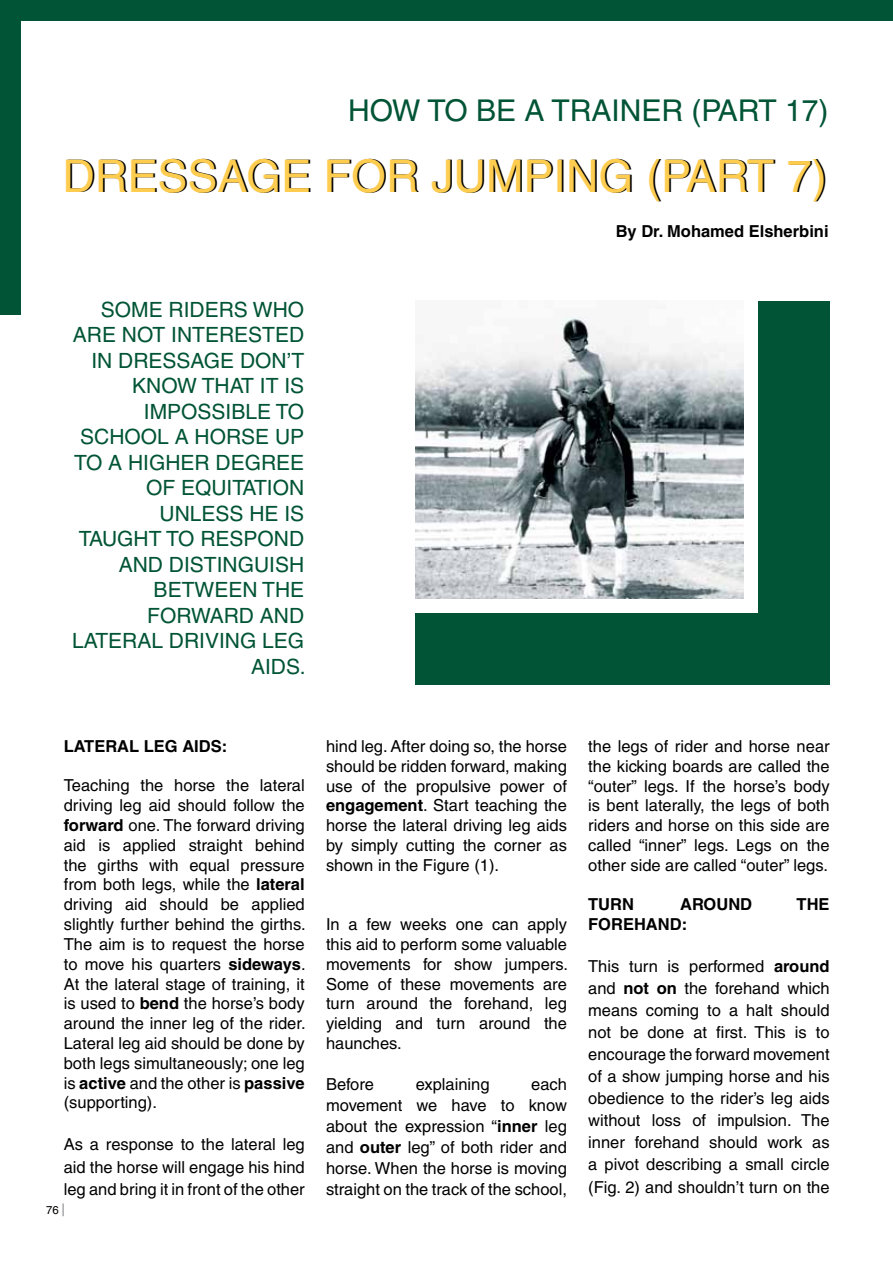
<style>
.page{position:relative;width:893px;height:1263px;background:#fff}
.page>*{position:absolute;margin:0;border:0;box-sizing:border-box;transform-origin:0 0}
.t1{font:45px "Helvetica";color:#000}
.t2{font:30px "Helvetica";color:#015435}
.t3{font:21px/25.5px "Helvetica";color:#015435;text-align:right}
.t4{font:16.5px/19.8px "Helvetica";color:#000;text-align:justify}
.t5{font:700 16.5px "Helvetica";color:#000}
.t6{font:11.4px "Helvetica";color:#000}
.s1{font-weight:700}
</style>
<div class="page">
<div style="left:758px;top:301px;width:72px;height:383px;background:#015435"></div>
<div style="left:415px;top:613px;width:414px;height:71px;background:#015435"></div>
<img style="left:416px;top:317px;width:328px;height:281px">
<div style="left:0;top:0;width:21px;height:315px;background:#015435"></div>
<div style="left:19px;top:0;width:874px;height:21px;background:#015435"></div>
<svg style="left:62px;top:1203px;width:2px;height:13px"></svg>
<h2 class="t2" style="left:348px;top:93px;width:482px">HOW TO BE A TRAINER (PART 17)</h2>
<h1 class="t1" style="left:64px;top:150px;width:766px">DRESSAGE FOR JUMPING (PART 7)</h1>
<p class="t5" style="left:616px;top:221px;width:214px">By Dr. Mohamed Elsherbini</p>
<p class="t3" style="left:72px;top:297px;width:235px">SOME RIDERS WHO<br>ARE NOT INTERESTED<br>IN DRESSAGE DON’T<br>KNOW THAT IT IS<br>IMPOSSIBLE TO<br>SCHOOL A HORSE UP<br>TO A HIGHER DEGREE<br>OF EQUITATION<br>UNLESS HE IS<br>TAUGHT TO RESPOND<br>AND DISTINGUISH<br>BETWEEN THE<br>FORWARD AND<br>LATERAL DRIVING LEG<br>AIDS.</p>
<p class="t5" style="left:64px;top:736px;width:165px">LATERAL LEG AIDS:</p>
<p class="t4" style="left:64px;top:776px;width:243px">Teaching the horse the lateral driving leg aid should follow the <span class="s1">forward</span> one. The forward driving aid is applied straight behind the girths with equal pressure from both legs, while the <span class="s1">lateral </span>driving aid should be applied slightly further behind the girths.<br>The aim is to request the horse to move his quarters <span class="s1">sideways</span>.<br>At the lateral stage of training, it is used to <span class="s1">bend</span> the horse’s body around the inner leg of the rider.<br>Lateral leg aid should be done by both legs simultaneously; one leg is <span class="s1">active</span> and the other is <span class="s1">passive </span>(supporting).</p>
<p class="t4" style="left:64px;top:1133px;width:242px;line-height:22.4px">As a response to the lateral leg aid the horse will engage his hind leg and bring it in front of the other</p>
<p class="t6" style="left:46px;top:1204px;width:14px">76</p>
<p class="t4" style="left:326px;top:736px;width:242px">hind leg. After doing so, the horse should be ridden forward, making use of the propulsive power of <span class="s1">engagement</span>. Start teaching the horse the lateral driving leg aids by simply cutting the corner as shown in the Figure (1).</p>
<p class="t4" style="left:326px;top:914px;width:243px">In a few weeks one can apply this aid to perform some valuable movements for show jumpers.<br>Some of these movements are turn around the forehand, leg yielding and turn around the haunches.</p>
<p class="t4" style="left:326px;top:1074px;width:50px">Before</p>
<p class="t4" style="left:416px;top:1074px;width:75px">explaining</p>
<p class="t4" style="left:326px;top:1073px;width:242px;line-height:21px;text-indent:205px">each movement we have to know about the expression “<span class="s1">inner</span> leg and <span class="s1">outer</span> leg” of both rider and horse. When the horse is moving straight on the track of the school,</p>
<p class="t4" style="left:588px;top:736px;width:243px">the legs of rider and horse near the kicking boards are called the “outer” legs. If the horse’s body is bent laterally, the legs of both riders and horse on this side are called “inner” legs. Legs on the other side are called “outer” legs.</p>
<p class="t5" style="left:588px;top:894px;width:47px">TURN</p>
<p class="t5" style="left:680px;top:894px;width:74px">AROUND</p>
<p class="t5" style="left:797px;top:894px;width:35px">THE</p>
<p class="t5" style="left:588px;top:914px;width:100px">FOREHAND:</p>
<p class="t4" style="left:588px;top:955px;width:243px;line-height:22px">This turn is performed <span class="s1">around </span>and <span class="s1">not on</span> the forehand which means coming to a halt should not be done at first. This is to encourage the forward movement of a show jumping horse and his obedience to the rider’s leg aids without loss of impulsion. The inner forehand should work as a pivot describing a small circle (Fig. 2) and shouldn’t turn on the</p>
</div>
